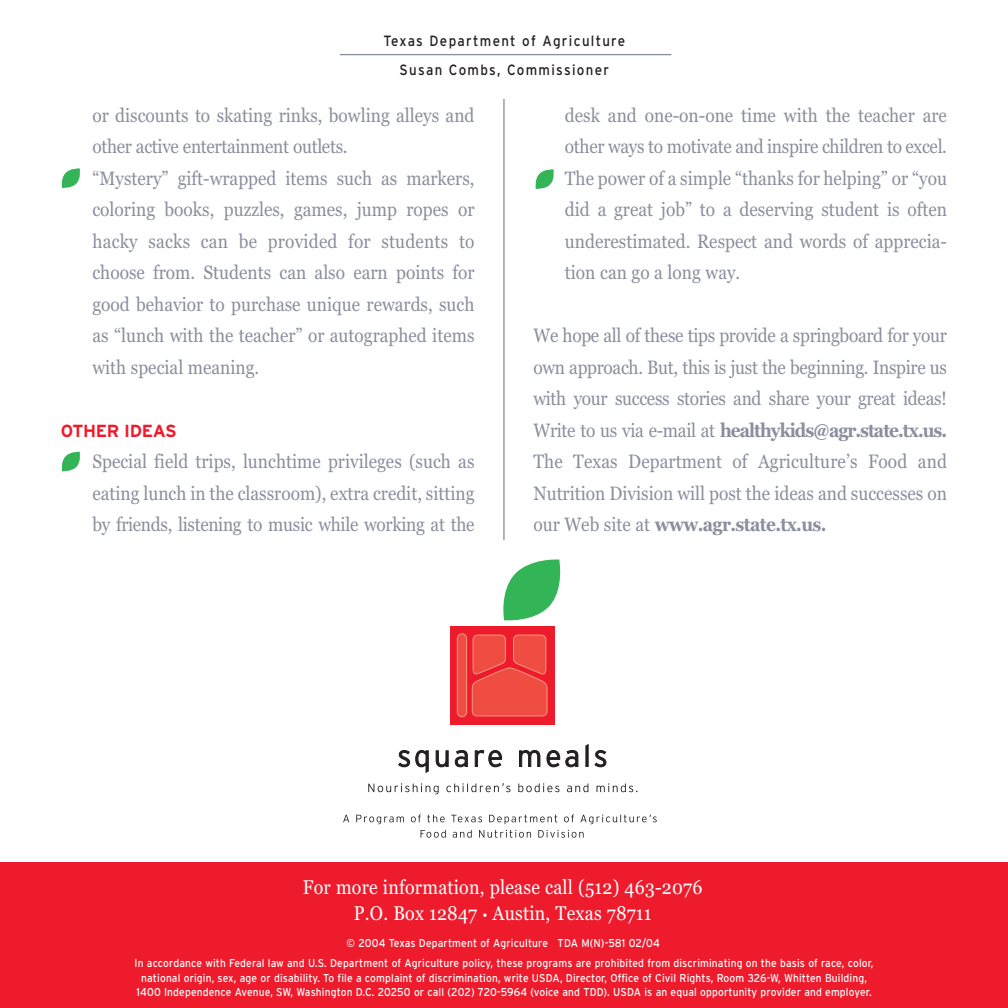
<style>
.page{position:relative;width:1008px;height:1008px;background:#fff}
.page>*{position:absolute;margin:0;border:0;box-sizing:border-box;transform-origin:0 0}
.t1{font:19.78px/26.2px "Georgia";letter-spacing:.01em;color:#fff;text-align:center;scale:.9 1}
.t2{font:19.25px/31.5px "Georgia";color:#8a8f9d;text-align:justify;scale:.9 1}
.t3{font:700 17.5px "Interstate";letter-spacing:-.02em;color:#ee1b2c}
.t4{font:14.88px/29.6px "Interstate";letter-spacing:.1em;color:#231f20;text-align:center;scale:.9 1}
.t5{font:11.38px/20.1px "Interstate";letter-spacing:.015em;color:#fff;text-align:center;scale:.9 1}
.s1{font-weight:700}
.s2{font-size:13.12px}
</style>
<div class="page">
<div style="left:0;top:862px;width:1008px;height:146px;background:#ee1b2c"></div>
<div style="left:450px;top:626px;width:105px;height:98px;background:#ee1b2c"></div>
<svg style="left:503px;top:559px;width:58px;height:62px"></svg>
<div style="left:457px;top:633px;width:10px;height:84px;background:#ef4d41;border:1px solid #f59680;border-radius:5px"></div>
<svg style="left:471px;top:634px;width:77px;height:83px;background:#ef4a42"></svg>
<svg style="left:398px;top:750px;width:31px;height:23px"></svg>
<svg style="left:436px;top:751px;width:12px;height:16px"></svg>
<svg style="left:455px;top:750px;width:13px;height:17px"></svg>
<svg style="left:475px;top:750px;width:27px;height:17px"></svg>
<svg style="left:519px;top:750px;width:21px;height:17px"></svg>
<svg style="left:547px;top:750px;width:13px;height:17px"></svg>
<svg style="left:566px;top:750px;width:12px;height:17px"></svg>
<svg style="left:586px;top:744px;width:2px;height:23px"></svg>
<svg style="left:595px;top:750px;width:11px;height:17px"></svg>
<svg style="left:343px;top:815px;width:6px;height:7px"></svg>
<svg style="left:356px;top:815px;width:48px;height:9px"></svg>
<svg style="left:411px;top:814px;width:10px;height:8px"></svg>
<svg style="left:427px;top:814px;width:18px;height:8px"></svg>
<svg style="left:451px;top:815px;width:31px;height:7px"></svg>
<svg style="left:489px;top:814px;width:68px;height:10px"></svg>
<svg style="left:564px;top:814px;width:10px;height:8px"></svg>
<svg style="left:580px;top:814px;width:77px;height:10px"></svg>
<svg style="left:421px;top:830px;width:25px;height:8px"></svg>
<svg style="left:453px;top:830px;width:19px;height:8px"></svg>
<svg style="left:479px;top:830px;width:52px;height:8px"></svg>
<svg style="left:538px;top:830px;width:46px;height:8px"></svg>
<svg style="left:368px;top:783px;width:71px;height:11px"></svg>
<svg style="left:446px;top:783px;width:65px;height:9px"></svg>
<svg style="left:518px;top:783px;width:41px;height:9px"></svg>
<svg style="left:567px;top:783px;width:21px;height:9px"></svg>
<svg style="left:597px;top:783px;width:41px;height:9px"></svg>
<hr style="left:340px;top:54px;width:331px;height:1px;background:#8a8f9d">
<hr style="left:503px;top:99px;width:2px;height:441px;background:#8a8f9d">
<svg style="left:61px;top:168px;width:19px;height:20px"></svg>
<svg style="left:61px;top:451px;width:19px;height:21px"></svg>
<svg style="left:535px;top:169px;width:19px;height:20px"></svg>
<p class="t4" style="left:383px;top:27px;width:270px">Texas Department of Agriculture<br>Susan Combs, Commissioner</p>
<p class="t2" style="left:92px;top:101px;width:426px;text-align:left">or discounts to skating rinks, bowling alleys and other active entertainment outlets.<br>“Mystery” gift-wrapped items such as markers, coloring books, puzzles, games, jump ropes or hacky sacks can be provided for students to choose from. Students can also earn points for good behavior to purchase unique rewards, such as “lunch with the teacher” or autographed items with special meaning.</p>
<p class="t2" style="left:565px;top:101px;width:426px">desk and one-on-one time with the teacher are other ways to motivate and inspire children to excel.<br>The power of a simple “thanks for helping” or “you did a great job” to a deserving student is often underestimated. Respect and words of apprecia&shy;tion can go a long way.</p>
<p class="t2" style="left:533px;top:321px;width:461px">We hope all of these tips provide a springboard for your own approach. But, this is just the beginning. Inspire us with your success stories and share your great ideas!<br>Write to us via e-mail at <span class="s1">healthykids@agr.state.tx.us.<br></span>The Texas Department of Agriculture’s Food and Nutrition Division will post the ideas and successes on our Web site at <span class="s1">www.agr.state.tx.us.</span></p>
<p class="t3" style="left:61px;top:424px;width:117px">OTHER IDEAS</p>
<p class="t2" style="left:92px;top:447px;width:426px">Special field trips, lunchtime privileges (such as eating lunch in the classroom), extra credit, sitting by friends, listening to music while working at the</p>
<p class="t1" style="left:303px;top:876px;width:445px">For more information, please call (512) 463-2076<br>P.O. Box 12847 <span class="s2">•</span> Austin, Texas 78711</p>
<p class="t5" style="left:135px;top:934px;width:823px">© 2004 Texas Department of Agriculture TDA M(N)-581 02/04<br>In accordance with Federal law and U.S. Department of Agriculture policy, these programs are prohibited from discriminating on the basis of race, color,</p>
<p class="t5" style="left:137px;top:971px;width:818px;line-height:14.9px">national origin, sex, age or disability. To file a complaint of discrimination, write USDA, Director, Office of Civil Rights, Room 326-W, Whitten Building,<br>1400 Independence Avenue, SW, Washington D.C. 20250 or call (202) 720-5964 (voice and TDD). USDA is an equal opportunity provider and employer.</p>
</div>
